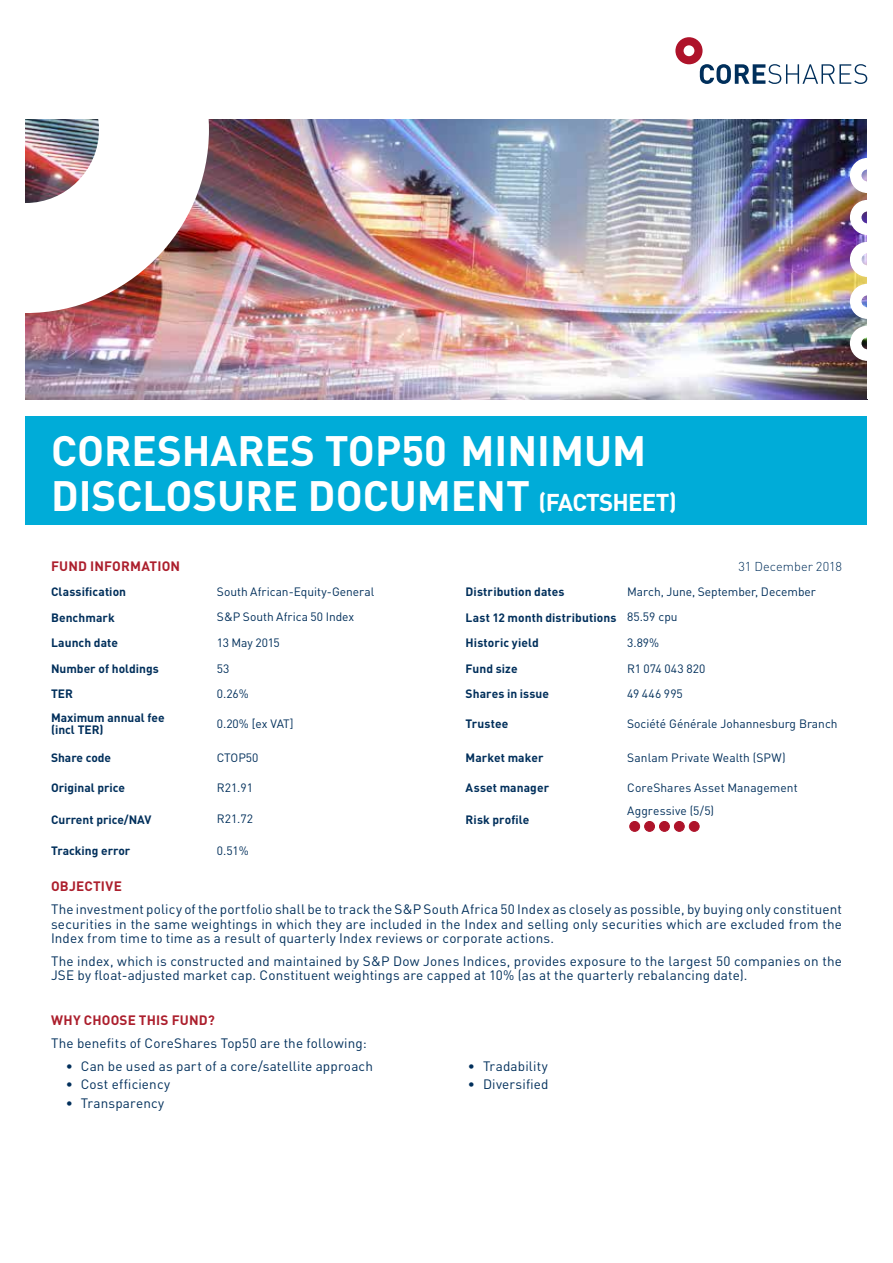
<style>
.page{position:relative;width:893px;height:1263px;background:#fff}
.page>*{position:absolute;margin:0;border:0;box-sizing:border-box;transform-origin:0 0}
.t1{font:700 42px/44.4px "DIN";color:#fff}
.t2{font:13.5px/14.2px "DIN";letter-spacing:.01em;color:#002f5b;text-align:justify}
.t3{font:700 13.5px "DIN";letter-spacing:.015em;color:#ac1f2d}
.t4{font:300 12.75px "DIN";color:#002f5b}
.t5{font:700 12px/12px "DIN";letter-spacing:.005em;color:#002f5b}
.t6{font:12px "DIN";color:#002f5b}
.s1{font-size:24px}
.s2{font-weight:400}
</style>
<div class="page">
<img style="left:26px;top:119px;width:841px;height:281px">
<img style="left:849px;top:157px;width:18px;height:205px">
<div style="left:26px;top:417px;width:841px;height:108px;background:#00acd8"></div>
<img style="left:25px;top:119px;width:184px;height:194px">
<svg style="left:675px;top:37px;width:192px;height:47px"></svg>
<div style="left:630px;top:821px;width:10px;height:10px;background:#ae132a;border-radius:50%"></div>
<div style="left:629px;top:821px;width:11px;height:11px;border:1px solid #ae132a;border-radius:50%"></div>
<div style="left:645px;top:821px;width:9px;height:10px;background:#ae132a;border-radius:50%"></div>
<div style="left:644px;top:821px;width:11px;height:11px;border:1px solid #ae132a;border-radius:50%"></div>
<div style="left:674px;top:821px;width:10px;height:10px;background:#ae132a;border-radius:50%"></div>
<div style="left:674px;top:821px;width:11px;height:11px;border:1px solid #ae132a;border-radius:50%"></div>
<div style="left:689px;top:821px;width:10px;height:10px;background:#ae132a;border-radius:50%"></div>
<div style="left:689px;top:821px;width:10px;height:11px;border:1px solid #ae132a;border-radius:50%"></div>
<div style="left:659px;top:821px;width:10px;height:10px;background:#ae132a;border-radius:50%"></div>
<div style="left:659px;top:821px;width:11px;height:11px;border:1px solid #ae132a;border-radius:50%"></div>
<h1 class="t1" style="left:51px;top:427px;width:627px">CORESHARES TOP50 MINIMUM<br>DISCLOSURE DOCUMENT <span class="s1">(FACTSHEET)</span></h1>
<p class="t3" style="left:51px;top:557px;width:131px">FUND INFORMATION</p>
<p class="t4" style="left:738px;top:558px;width:105px">31 December 2018</p>
<p class="t5" style="left:51px;top:585px;width:77px">Classification</p>
<p class="t6" style="left:217px;top:584px;width:159px">South African-Equity-General</p>
<p class="t5" style="left:466px;top:585px;width:100px">Distribution dates</p>
<p class="t6" style="left:627px;top:584px;width:190px">March, June, September, December</p>
<p class="t5" style="left:51px;top:611px;width:65px">Benchmark</p>
<p class="t6" style="left:217px;top:610px;width:139px">S&amp;P South Africa 50 Index</p>
<p class="t5" style="left:466px;top:611px;width:214px">Last 12 month distributions <span class="s2">85.59 cpu</span></p>
<p class="t5" style="left:51px;top:636px;width:69px">Launch date</p>
<p class="t6" style="left:217px;top:635px;width:64px">13 May 2015</p>
<p class="t5" style="left:466px;top:636px;width:75px">Historic yield</p>
<p class="t6" style="left:627px;top:635px;width:34px">3.89%</p>
<p class="t5" style="left:51px;top:662px;width:109px">Number of holdings</p>
<p class="t6" style="left:217px;top:661px;width:14px">53</p>
<p class="t5" style="left:466px;top:662px;width:53px">Fund size</p>
<p class="t6" style="left:627px;top:661px;width:80px">R1 074 043 820</p>
<p class="t5" style="left:51px;top:687px;width:23px">TER</p>
<p class="t6" style="left:217px;top:686px;width:34px">0.26%</p>
<p class="t5" style="left:466px;top:687px;width:85px">Shares in issue</p>
<p class="t6" style="left:627px;top:686px;width:57px">49 446 995</p>
<p class="t5" style="left:51px;top:711px;width:115px">Maximum annual fee (incl TER)</p>
<p class="t6" style="left:217px;top:716px;width:78px">0.20% [ex VAT]</p>
<p class="t5" style="left:466px;top:717px;width:44px">Trustee</p>
<p class="t6" style="left:627px;top:716px;width:212px">Société Générale Johannesburg Branch</p>
<p class="t5" style="left:51px;top:751px;width:62px">Share code</p>
<p class="t6" style="left:217px;top:750px;width:43px">CTOP50</p>
<p class="t5" style="left:466px;top:751px;width:79px">Market maker</p>
<p class="t6" style="left:627px;top:750px;width:160px">Sanlam Private Wealth (SPW)</p>
<p class="t5" style="left:51px;top:781px;width:76px">Original price</p>
<p class="t6" style="left:217px;top:780px;width:38px">R21.91</p>
<p class="t5" style="left:466px;top:781px;width:85px">Asset manager</p>
<p class="t6" style="left:627px;top:780px;width:172px">CoreShares Asset Management</p>
<p class="t5" style="left:51px;top:813px;width:102px">Current price/NAV</p>
<p class="t6" style="left:217px;top:812px;width:38px">R21.72</p>
<p class="t5" style="left:466px;top:813px;width:65px">Risk profile</p>
<p class="t6" style="left:627px;top:803px;width:88px">Aggressive (5/5)</p>
<p class="t5" style="left:51px;top:845px;width:81px">Tracking error</p>
<p class="t6" style="left:217px;top:843px;width:34px">0.51%</p>
<p class="t3" style="left:51px;top:878px;width:72px">OBJECTIVE</p>
<p class="t2" style="left:51px;top:902px;width:792px">The investment policy of the portfolio shall be to track the S&amp;P South Africa 50 Index as closely as possible, by buying only constituent securities in the same weightings in which they are included in the Index and selling only securities which are excluded from the Index from time to time as a result of quarterly Index reviews or corporate actions.</p>
<p class="t2" style="left:51px;top:953px;width:792px">The index, which is constructed and maintained by S&amp;P Dow Jones Indices, provides exposure to the largest 50 companies on the<br>JSE by float-adjusted market cap. Constituent weightings are capped at 10% (as at the quarterly rebalancing date).</p>
<p class="t3" style="left:51px;top:1011px;width:165px">WHY CHOOSE THIS FUND?</p>
<p class="t2" style="left:51px;top:1036px;width:317px">The benefits of CoreShares Top50 are the following:</p>
<p class="t2" style="left:66px;top:1058px;width:309px">• Can be used as part of a core/satellite approach</p>
<p class="t2" style="left:468px;top:1058px;width:82px">• Tradability</p>
<p class="t2" style="left:66px;top:1077px;width:106px">• Cost efficiency</p>
<p class="t2" style="left:468px;top:1077px;width:82px">• Diversified</p>
<p class="t2" style="left:66px;top:1095px;width:100px">• Transparency</p>
</div>
